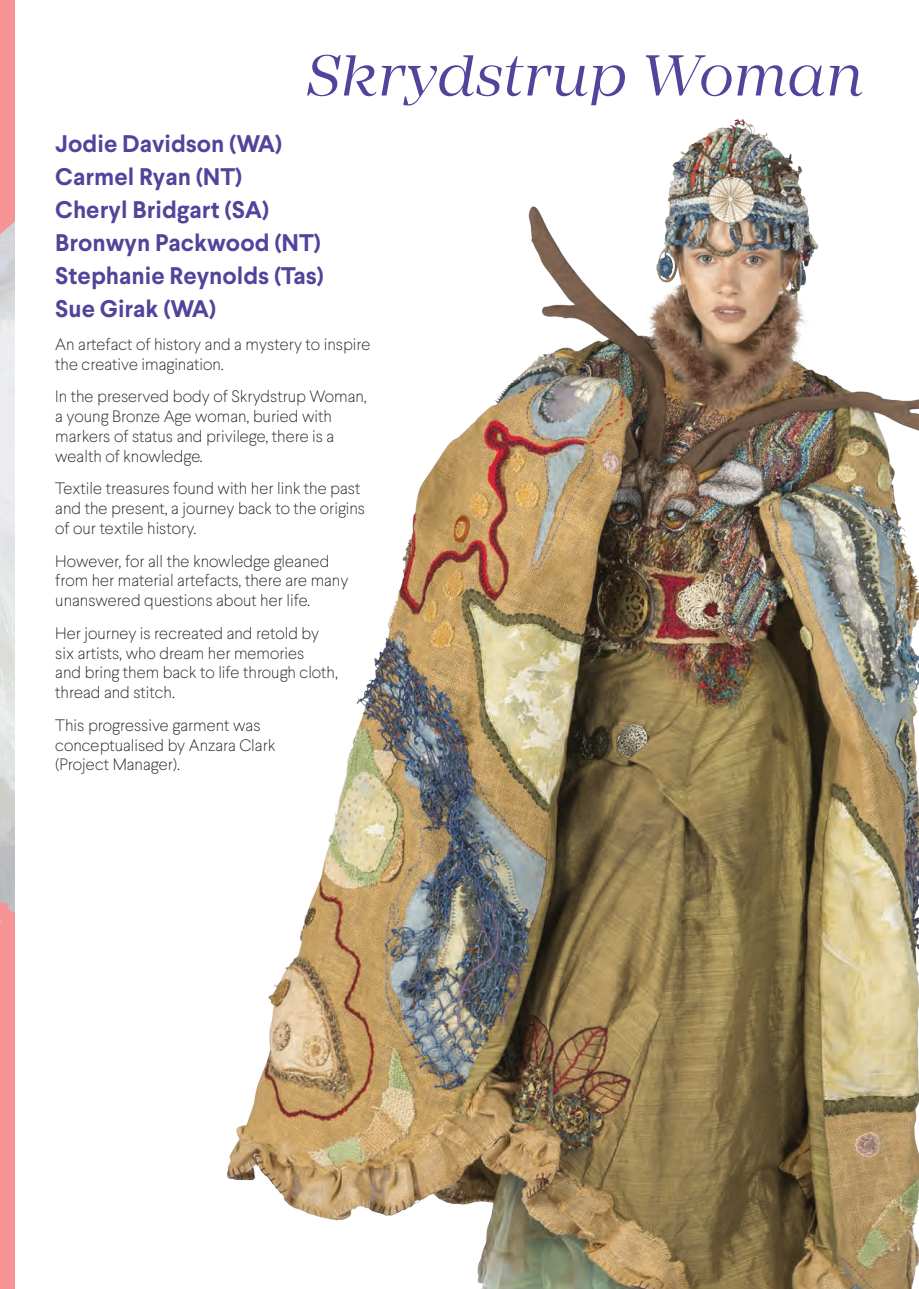
<style>
.page{position:relative;width:919px;height:1289px;background:#fff}
.page>*{position:absolute;margin:0;border:0;box-sizing:border-box;transform-origin:0 0}
.t1{font:italic 60px "Mirador";color:#52439b}
.t2{font:700 24px/33px "Larsseit";color:#52439b}
.t3{font:100 16.5px/19.8px "Larsseit";color:#231f20}
</style>
<div class="page">
<img style="left:227px;top:119px;width:691px;height:1169px">
<h1 class="t1" style="left:306px;top:40px;width:558px">Skrydstrup Woman</h1>
<h2 class="t2" style="left:55px;top:127px;width:270px">Jodie Davidson (WA)<br>Carmel Ryan (NT)<br>Cheryl Bridgart (SA)<br>Bronwyn Packwood (NT)<br>Stephanie Reynolds (Tas)<br>Sue Girak (WA)</h2>
<p class="t3" style="left:55px;top:334px;width:317px">An artefact of history and a mystery to inspire the creative imagination.</p>
<p class="t3" style="left:55px;top:386px;width:313px">In the preserved body of Skrydstrup Woman, a young Bronze Age woman, buried with markers of status and privilege, there is a wealth of knowledge.</p>
<p class="t3" style="left:55px;top:478px;width:311px">Textile treasures found with her link the past and the present, a journey back to the origins of our textile history.</p>
<p class="t3" style="left:55px;top:550px;width:294px">However, for all the knowledge gleaned from her material artefacts, there are many unanswered questions about her life.</p>
<p class="t3" style="left:55px;top:623px;width:284px">Her journey is recreated and retold by six artists, who dream her memories<br>and bring them back to life through cloth, thread and stitch.</p>
<p class="t3" style="left:55px;top:714px;width:221px">This progressive garment was conceptualised by Anzara Clark (Project Manager).</p>
</div>
